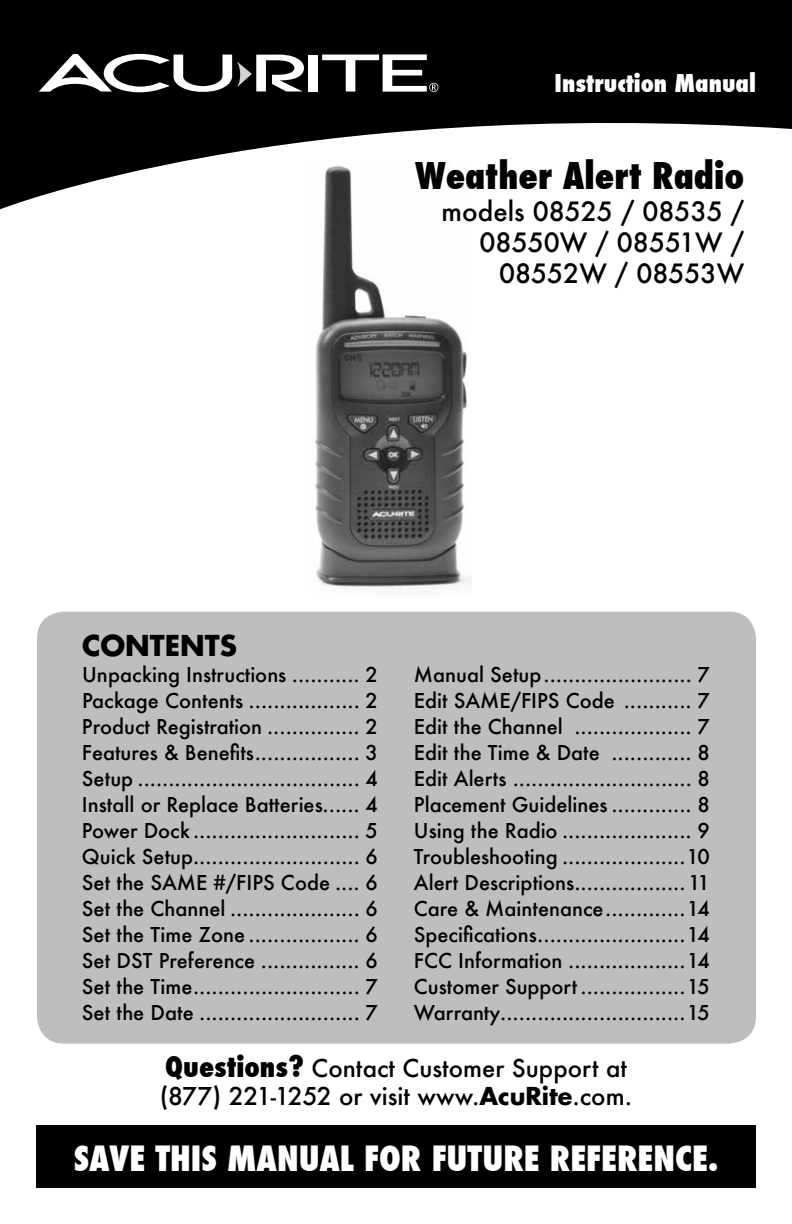
<style>
.page{position:relative;width:792px;height:1224px;background:#fff}
.page>*{position:absolute;margin:0;border:0;box-sizing:border-box;transform-origin:0 0}
.t1{font:800 condensed 36px "Futura";color:#000}
.t2{font:800 condensed 34px "Futura";color:#fff}
.t3{font:700 28px "Futura";color:#000}
.t4{font:500 26px/31.2px "Futura";color:#000;text-align:right}
.t5{font:500 24px/28.8px "Futura";color:#000}
.t6{font:800 condensed 24px "Futura";color:#fff}
.t7{font:500 20px/26px "Futura";color:#000;text-align:justify}
.s1{font-weight:800;font-stretch:condensed;font-size:28px}
.s2{font-weight:700}
</style>
<div class="page">
<img style="left:315px;top:209px;width:157px;height:380px">
<svg style="left:0;top:0;width:792px;height:209px;fill:#000"></svg>
<div style="left:309px;top:55px;width:9px;height:37px;background:#fff"></div>
<svg style="left:39px;top:54px;width:265px;height:38px"></svg>
<svg style="left:322px;top:54px;width:116px;height:38px"></svg>
<div style="left:37px;top:612px;width:719px;height:432px;background:#bcbec0;border-radius:27px"></div>
<div style="left:36px;top:1125px;width:720px;height:63px;background:#000"></div>
<p class="t6" style="left:555px;top:67px;width:203px">Instruction Manual</p>
<h1 class="t1" style="left:415px;top:152px;width:331px">Weather Alert Radio</h1>
<h3 class="t4" style="left:442px;top:195px;width:304px">models 08525 / 08535 /<br>08550W / 08551W /<br>08552W / 08553W</h3>
<h3 class="t3" style="left:82px;top:626px;width:157px">CONTENTS</h3>
<p class="t7" style="left:82px;top:661px;width:298px">Unpacking Instructions ........... 2<br>Package Contents .................. 2<br>Product Registration ............... 2<br>Features &amp; Benefits................. 3<br>Setup .................................... 4<br>Install or Replace Batteries...... 4<br>Power Dock ........................... 5<br>Quick Setup........................... 6<br>Set the SAME #/FIPS Code .... 6<br>Set the Channel ..................... 6<br>Set the Time Zone .................. 6<br>Set DST Preference ................ 6<br>Set the Time........................... 7<br>Set the Date .......................... 7</p>
<p class="t7" style="left:414px;top:661px;width:298px">Manual Setup........................ 7<br>Edit SAME/FIPS Code ........... 7<br>Edit the Channel ................... 7<br>Edit the Time &amp; Date ............. 8<br>Edit Alerts ............................. 8<br>Placement Guidelines ............. 8<br>Using the Radio ..................... 9<br>Troubleshooting ....................10<br>Alert Descriptions..................11<br>Care &amp; Maintenance.............14<br>Specifications........................14<br>FCC Information ...................14<br>Customer Support .................15<br>Warranty..............................15</p>
<p class="t5" style="left:160px;top:1053px;width:474px"><span class="s1">Questions?</span> Contact Customer Support at (877) 221-1252 or visit www.<span class="s2">AcuRite</span>.com.</p>
<h2 class="t2" style="left:74px;top:1135px;width:646px">SAVE THIS MANUAL FOR FUTURE REFERENCE.</h2>
</div>
